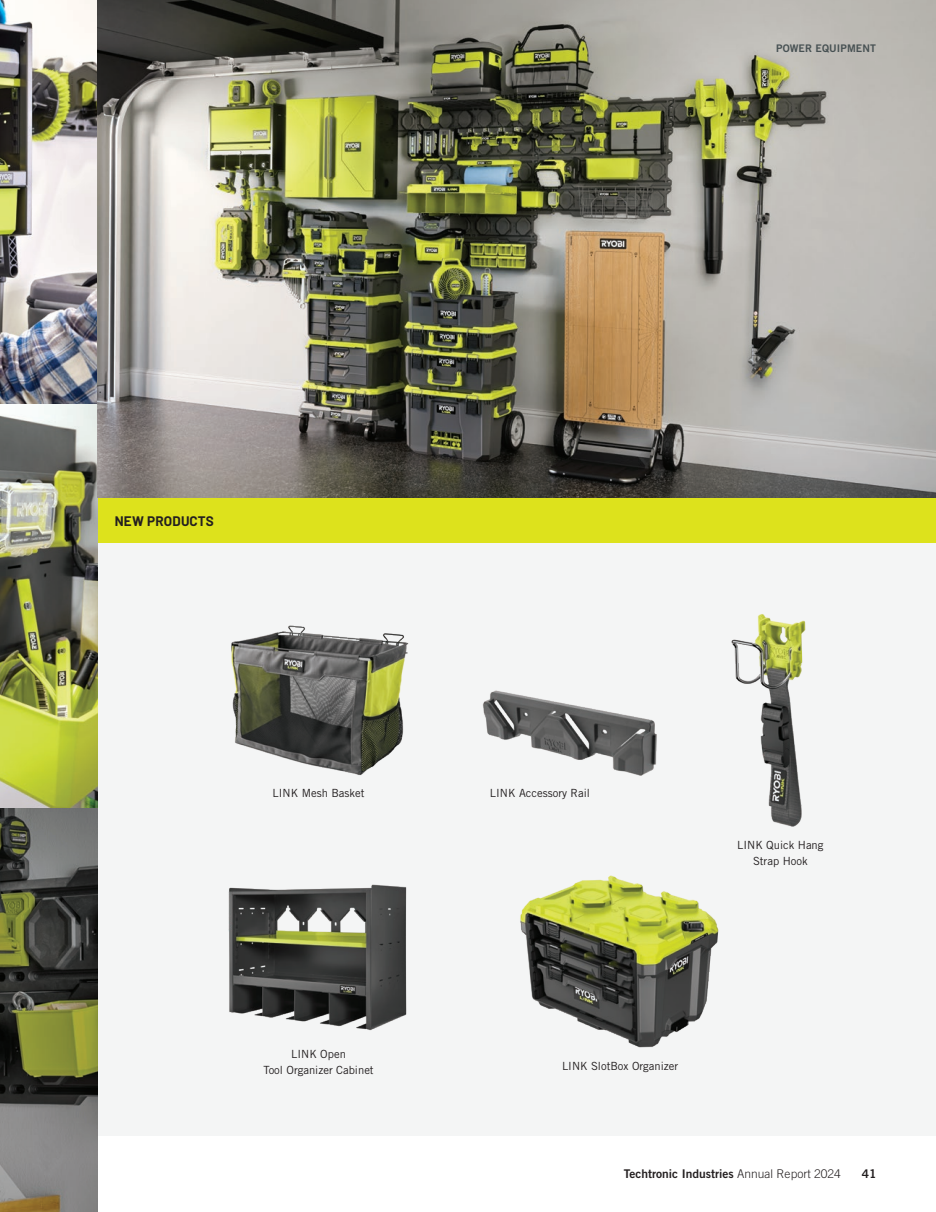
<style>
.page{position:relative;width:936px;height:1212px;background:#fff}
.page>*{position:absolute;margin:0;border:0;box-sizing:border-box;transform-origin:0 0}
.t1{font:700 13.5px "Barlow";letter-spacing:.015em;color:#231f20}
.t2{font:12px "Trade Gothic LT Pro Bd 2";color:#231f20}
.t3{font:11.25px/15.8px "Trade Gothic LT Pro";color:#231f20;text-align:center}
.t4{font:10.5px "Trade Gothic LT Pro Bd 2";letter-spacing:.01em;color:#475153}
.s1{font-family:"Trade Gothic LT Pro";font-weight:300}
</style>
<div class="page">
<div style="left:98px;top:497px;width:837px;height:638px;background:#f4f5f5"></div>
<div style="left:98px;top:497px;width:837px;height:46px;background:#dde21c"></div>
<img style="left:0;top:808px;width:98px;height:404px">
<img style="left:0;top:404px;width:98px;height:404px">
<img style="left:0;top:0;width:98px;height:404px">
<img style="left:520px;top:875px;width:199px;height:173px">
<img style="left:228px;top:884px;width:179px;height:147px">
<img style="left:483px;top:690px;width:174px;height:86px">
<img style="left:231px;top:625px;width:178px;height:150px">
<img style="left:731px;top:614px;width:75px;height:213px">
<img style="left:98px;top:0;width:837px;height:497px">
<p class="t4" style="left:776px;top:42px;width:101px">POWER EQUIPMENT</p>
<p class="t1" style="left:115px;top:511px;width:101px">NEW PRODUCTS</p>
<p class="t3" style="left:272px;top:785px;width:93px">LINK Mesh Basket</p>
<p class="t3" style="left:490px;top:785px;width:101px">LINK Accessory Rail</p>
<p class="t3" style="left:737px;top:837px;width:88px">LINK Quick Hang<br>Strap Hook</p>
<p class="t3" style="left:263px;top:1046px;width:112px">LINK Open<br>Tool Organizer Cabinet</p>
<p class="t3" style="left:562px;top:1057px;width:118px">LINK SlotBox Organizer</p>
<p class="t2" style="left:623px;top:1166px;width:218px">Techtronic Industries <span class="s1">Annual Report 2024</span></p>
<p class="t2" style="left:861px;top:1166px;width:16px">41</p>
</div>
